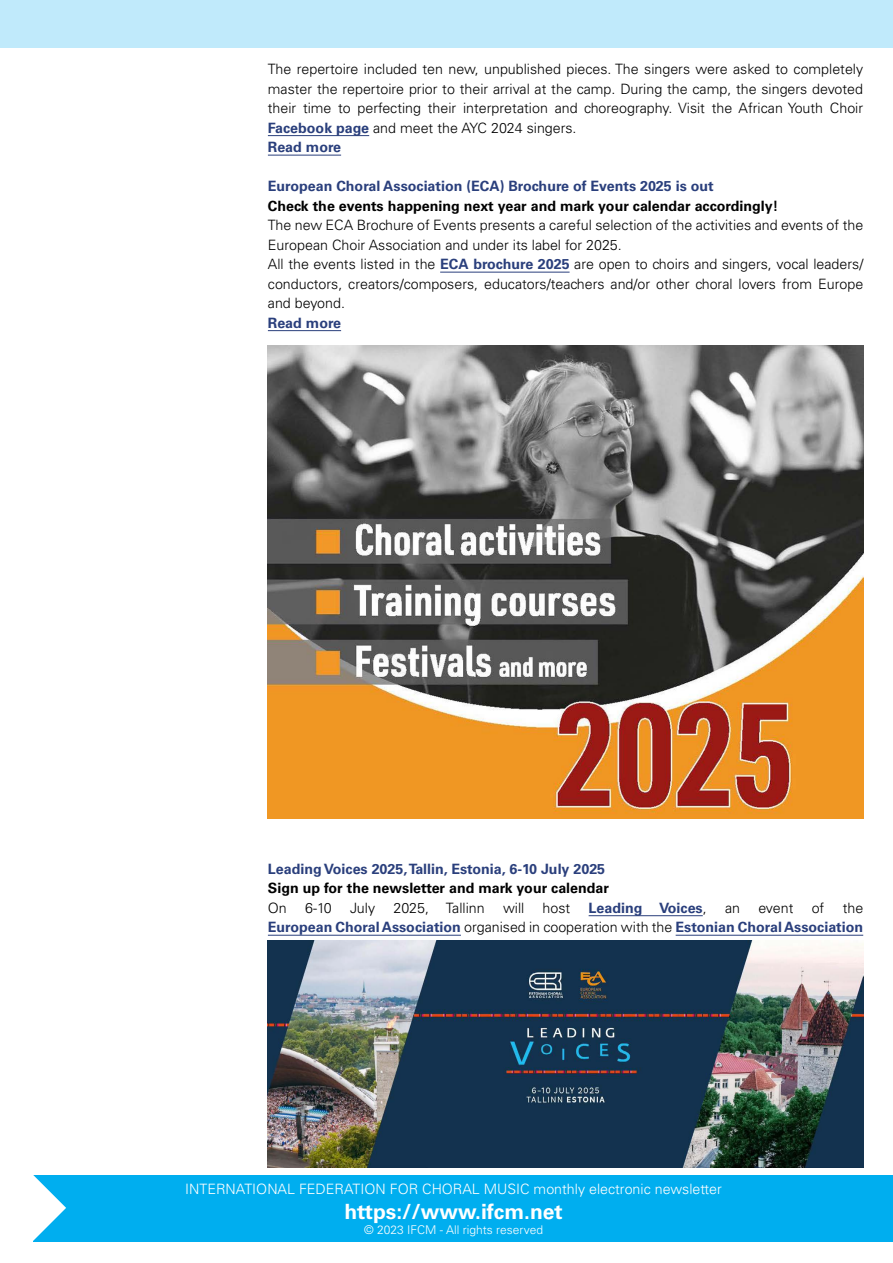
<style>
.page{position:relative;width:893px;height:1263px;background:#fff}
.page>*{position:absolute;margin:0;border:0;box-sizing:border-box;transform-origin:0 0}
.t1{font:700 21px "Univers LT Std";color:#fff}
.t2{font:300 14.25px/19.5px "Univers LT Std";color:#000}
.t3{font:700 14.25px/19.5px "Univers LT Std";color:#2a3f7c;text-align:right}
.t4{font:700 14.25px "Univers LT Std";color:#000}
.t5{font:300 14.25px "Univers LT Std";color:#fff}
.t6{font:300 12px "Univers LT Std";color:#fff}
.s1{font-weight:700;color:#2a3f7c}
.s2{font-weight:300;color:#000}
</style>
<div class="page">
<hr style="left:268px;top:135px;width:101px;height:1px;background:#2a3f7c">
<hr style="left:268px;top:155px;width:73px;height:1px;background:#2a3f7c">
<hr style="left:440px;top:272px;width:130px;height:1px;background:#2a3f7c">
<hr style="left:268px;top:330px;width:73px;height:1px;background:#2a3f7c">
<hr style="left:589px;top:915px;width:114px;height:1px;background:#2a3f7c">
<hr style="left:268px;top:935px;width:193px;height:1px;background:#2a3f7c">
<hr style="left:676px;top:935px;width:187px;height:1px;background:#2a3f7c">
<div style="left:33px;top:1176px;width:860px;height:66px;background:#00aeef"></div>
<svg style="left:33px;top:1175px;width:33px;height:66px"></svg>
<div style="left:0;top:0;width:893px;height:48px;background:#c0eafb"></div>
<img style="left:268px;top:940px;width:595px;height:227px">
<img style="left:268px;top:345px;width:595px;height:474px">
<p class="t2" style="left:268px;top:59px;width:597px">The repertoire included ten new, unpublished pieces. The singers were asked to completely master the repertoire prior to their arrival at the camp. During the camp, the singers devoted their time to perfecting their interpretation and choreography. Visit the African Youth Choir <span class="s1">Facebook page</span> and meet the AYC 2024 singers.<br><span class="s1">Read more</span></p>
<p class="t3" style="left:268px;top:176px;width:447px">European Choral Association (ECA) Brochure of Events 2025 is out</p>
<p class="t4" style="left:268px;top:197px;width:512px">Check the events happening next year and mark your calendar accordingly!</p>
<p class="t2" style="left:268px;top:215px;width:597px">The new ECA Brochure of Events presents a careful selection of the activities and events of the European Choir Association and under its label for 2025.<br>All the events listed in the <span class="s1">ECA brochure 2025</span> are open to choirs and singers, vocal leaders/ conductors, creators/composers, educators/teachers and/or other choral lovers from Europe and beyond.</p>
<p class="t3" style="left:268px;top:313px;width:75px">Read more</p>
<p class="t3" style="left:268px;top:859px;width:339px">Leading Voices 2025, Tallin, Estonia, 6-10 July 2025</p>
<p class="t4" style="left:268px;top:880px;width:343px">Sign up for the newsletter and mark your calendar</p>
<p class="t2" style="left:268px;top:898px;width:21px">On</p>
<p class="t2" style="left:305px;top:898px;width:28px">6-10</p>
<p class="t2" style="left:350px;top:898px;width:27px">July</p>
<p class="t2" style="left:393px;top:898px;width:93px">2025, Tallinn</p>
<p class="t2" style="left:503px;top:898px;width:23px">will</p>
<p class="t2" style="left:543px;top:898px;width:29px">host</p>
<p class="t3" style="left:589px;top:898px;width:120px">Leading Voices<span class="s2">,</span></p>
<p class="t2" style="left:725px;top:898px;width:17px">an</p>
<p class="t2" style="left:758px;top:898px;width:37px">event</p>
<p class="t2" style="left:812px;top:898px;width:14px">of</p>
<p class="t3" style="left:268px;top:898px;width:597px"><span class="s2">the<br></span>European Choral Association <span class="s2">organised in cooperation with the</span> Estonian Choral Association</p>
<p class="t5" style="left:185px;top:1180px;width:538px">INTERNATIONAL FEDERATION FOR CHORAL MUSIC monthly electronic newsletter</p>
<h1 class="t1" style="left:344px;top:1200px;width:220px">https://www.ifcm.net</h1>
<p class="t6" style="left:364px;top:1222px;width:180px">© 2023 IFCM - All rights reserved</p>
</div>
